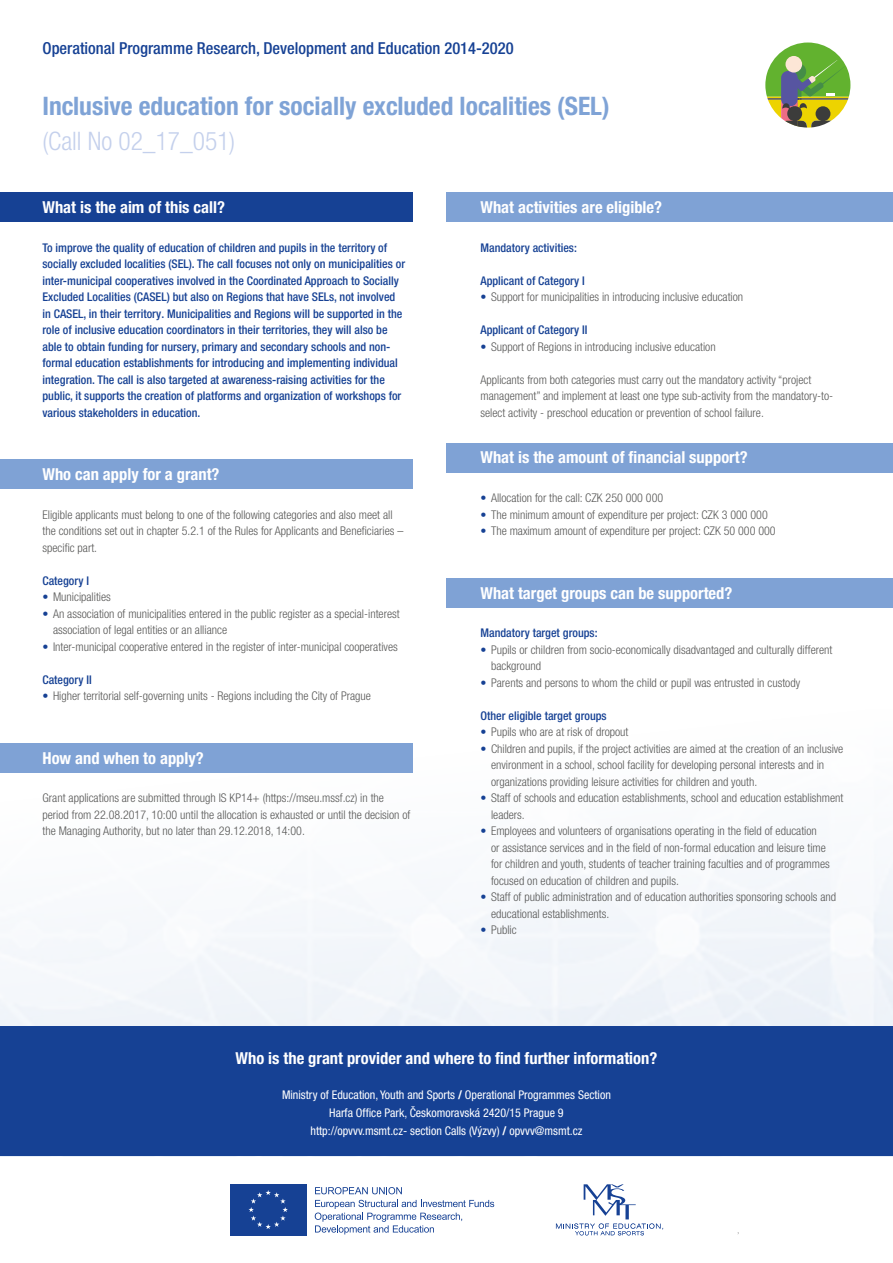
<style>
.page{position:relative;width:893px;height:1263px;background:#fff}
.page>*{position:absolute;margin:0;border:0;box-sizing:border-box;transform-origin:0 0}
.t1{font:700 condensed 25.5px "Helvetica Neue LT Pro";color:#7fa3d6}
.t2{font:300 condensed 25.5px "Helvetica Neue LT Pro";color:#c4d0ec}
.t3{font:700 condensed 16.5px "Helvetica Neue LT Pro";color:#fff}
.t4{font:500 condensed 16.5px "Helvetica Neue LT Pro";color:#164194}
.t5{font:300 condensed 12px/16.5px "Helvetica Neue LT Pro";color:#575756}
.t6{font:500 condensed 12px/16.5px "Helvetica Neue LT Pro";color:#164194}
.t7{font:condensed 12px/18px "Helvetica Neue LT Pro";color:#fff;text-align:center}
.s1{font-weight:500;color:#164194}
.s2{font-weight:700}
</style>
<div class="page">
<div style="left:0;top:709px;width:893px;height:447px;background:#f8fafc"></div>
<svg style="left:315px;top:1187px;width:87px;height:7px"></svg>
<svg style="left:315px;top:1200px;width:179px;height:34px"></svg>
<div style="left:230px;top:1184px;width:76px;height:51px;background:#164194"></div>
<svg style="left:248px;top:1190px;width:40px;height:39px"></svg>
<svg style="left:556px;top:1184px;width:107px;height:51px"></svg>
<div style="left:0;top:1026px;width:893px;height:130px;background:#164194"></div>
<div style="left:0;top:192px;width:412px;height:30px;background:#164194"></div>
<div style="left:446px;top:192px;width:447px;height:30px;background:#7fa2d5"></div>
<div style="left:446px;top:578px;width:447px;height:30px;background:#7fa2d5"></div>
<div style="left:446px;top:443px;width:447px;height:29px;background:#7fa2d5"></div>
<div style="left:0;top:743px;width:412px;height:30px;background:#7fa2d5"></div>
<div style="left:0;top:459px;width:412px;height:30px;background:#7fa2d5"></div>
<svg style="left:765px;top:43px;width:85px;height:85px"></svg>
<div style="left:785px;top:56px;width:17px;height:17px;background:#fde6d6;border-radius:50%"></div>
<h2 class="t4" style="left:43px;top:39px;width:473px">Operational Programme Research, Development and Education 2014-2020</h2>
<h1 class="t1" style="left:43px;top:91px;width:569px">Inclusive education for socially excluded localities (SEL)</h1>
<h1 class="t2" style="left:43px;top:126px;width:194px">(Call No 02_17_051)</h1>
<h2 class="t3" style="left:43px;top:197px;width:184px">What is the aim of this call?</h2>
<h2 class="t3" style="left:480px;top:197px;width:183px">What activities are eligible?</h2>
<p class="t6" style="left:43px;top:239px;width:364px">To improve the quality of education of children and pupils in the territory of socially excluded localities (SEL). The call focuses not only on municipalities or inter-municipal cooperatives involved in the Coordinated Approach to Socially Excluded Localities (CASEL) but also on Regions that have SELs, not involved in CASEL, in their territory. Municipalities and Regions will be supported in the role of inclusive education coordinators in their territories, they will also be able to obtain funding for nursery, primary and secondary schools and non&shy;formal education establishments for introducing and implementing individual integration. The call is also targeted at awareness-raising activities for the public, it supports the creation of platforms and organization of workshops for various stakeholders in education.</p>
<h2 class="t3" style="left:43px;top:464px;width:179px">Who can apply for a grant?</h2>
<p class="t5" style="left:43px;top:506px;width:362px">Eligible applicants must belong to one of the following categories and also meet all the conditions set out in chapter 5.2.1 of the Rules for Applicants and Beneficiaries – specific part.</p>
<p class="t6" style="left:43px;top:572px;width:48px">Category I</p>
<p class="t5" style="left:43px;top:589px;width:70px"><span class="s1">•</span> Municipalities</p>
<p class="t5" style="left:53px;top:605px;width:348px;text-indent:-10px"><span class="s1">•</span> An association of municipalities entered in the public register as a special-interest association of legal entities or an alliance</p>
<p class="t5" style="left:43px;top:638px;width:357px"><span class="s1">•</span> Inter-municipal cooperative entered in the register of inter-municipal cooperatives</p>
<p class="t6" style="left:43px;top:671px;width:51px">Category II</p>
<p class="t5" style="left:43px;top:688px;width:330px"><span class="s1">•</span> Higher territorial self-governing units - Regions including the City of Prague</p>
<h2 class="t3" style="left:43px;top:748px;width:163px">How and when to apply?</h2>
<p class="t5" style="left:43px;top:790px;width:369px">Grant applications are submitted through IS KP14+ (https://mseu.mssf.cz) in the period from 22.08.2017, 10:00 until the allocation is exhausted or until the decision of the Managing Authority, but no later than 29.12.2018, 14:00.</p>
<p class="t6" style="left:480px;top:239px;width:98px">Mandatory activities:</p>
<p class="t6" style="left:480px;top:272px;width:106px">Applicant of Category I</p>
<p class="t5" style="left:480px;top:289px;width:264px"><span class="s1">•</span> Support for municipalities in introducing inclusive education</p>
<p class="t6" style="left:480px;top:322px;width:109px">Applicant of Category II</p>
<p class="t5" style="left:480px;top:338px;width:237px"><span class="s1">•</span> Support of Regions in introducing inclusive education</p>
<p class="t5" style="left:480px;top:371px;width:354px">Applicants from both categories must carry out the mandatory activity “project management” and implement at least one type sub-activity from the mandatory-to&shy;select activity - preschool education or prevention of school failure.</p>
<h2 class="t3" style="left:480px;top:448px;width:269px">What is the amount of financial support?</h2>
<p class="t5" style="left:480px;top:490px;width:184px"><span class="s1">•</span> Allocation for the call: CZK 250 000 000</p>
<p class="t5" style="left:480px;top:506px;width:289px"><span class="s1">•</span> The minimum amount of expenditure per project: CZK 3 000 000</p>
<p class="t5" style="left:480px;top:523px;width:297px"><span class="s1">•</span> The maximum amount of expenditure per project: CZK 50 000 000</p>
<h2 class="t3" style="left:480px;top:583px;width:253px">What target groups can be supported?</h2>
<p class="t6" style="left:480px;top:625px;width:119px">Mandatory target groups:</p>
<p class="t5" style="left:491px;top:641px;width:343px;text-indent:-10px"><span class="s1">•</span> Pupils or children from socio-economically disadvantaged and culturally different background</p>
<p class="t5" style="left:480px;top:674px;width:321px"><span class="s1">•</span> Parents and persons to whom the child or pupil was entrusted in custody</p>
<p class="t6" style="left:480px;top:707px;width:128px">Other eligible target groups</p>
<p class="t5" style="left:480px;top:724px;width:149px"><span class="s1">•</span> Pupils who are at risk of dropout</p>
<p class="t5" style="left:491px;top:740px;width:354px;text-indent:-10px"><span class="s1">•</span> Children and pupils, if the project activities are aimed at the creation of an inclusive environment in a school, school facility for developing personal interests and in organizations providing leisure activities for children and youth.</p>
<p class="t5" style="left:491px;top:790px;width:354px;text-indent:-10px"><span class="s1">•</span> Staff of schools and education establishments, school and education establishment leaders.</p>
<p class="t5" style="left:491px;top:823px;width:340px;text-indent:-10px"><span class="s1">•</span> Employees and volunteers of organisations operating in the field of education<br>or assistance services and in the field of non-formal education and leisure time for children and youth, students of teacher training faculties and of programmes focused on education of children and pupils.</p>
<p class="t5" style="left:491px;top:889px;width:347px;text-indent:-10px"><span class="s1">•</span> Staff of public administration and of education authorities sponsoring schools and educational establishments.</p>
<p class="t5" style="left:480px;top:922px;width:38px"><span class="s1">•</span> Public</p>
<h2 class="t3" style="left:236px;top:1048px;width:423px">Who is the grant provider and where to find further information?</h2>
<p class="t7" style="left:282px;top:1085px;width:330px">Ministry of Education, Youth and Sports <span class="s2">/</span> Operational Programmes Section<br>Harfa Office Park, Českomoravská 2420/15 Prague 9 http://opvvv.msmt.cz- section Calls (Výzvy) <span class="s2">/</span> opvvv@msmt.cz</p>
</div>
